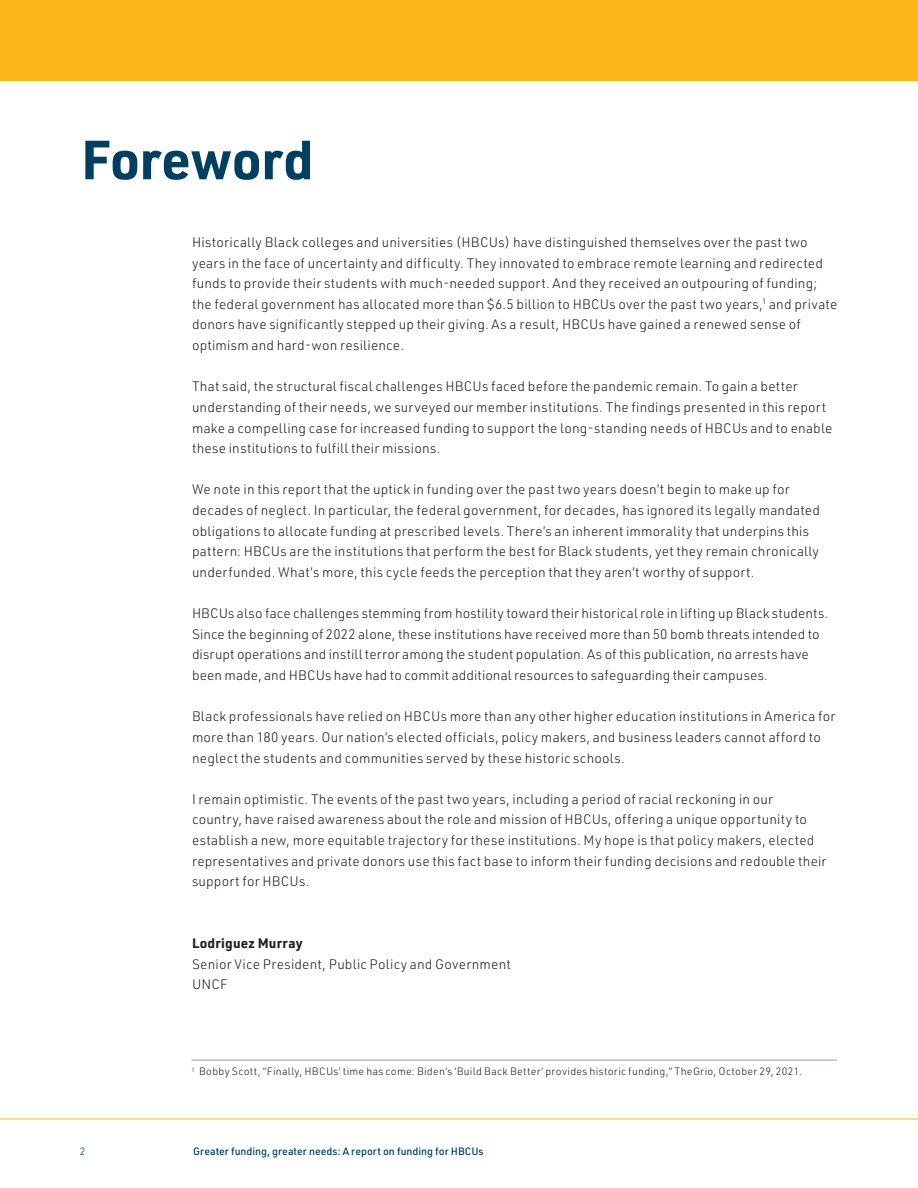
<style>
.page{position:relative;width:918px;height:1188px;background:#fff}
.page>*{position:absolute;margin:0;border:0;box-sizing:border-box;transform-origin:0 0}
.Body_Text{font:700 54px "URWDIN";letter-spacing:-.01em;color:#003f61}
.Body_Text-2{font:300 13.5px/20.7px "URWDIN";letter-spacing:.015em;color:#231f20}
.Body_Text-3{font:700 13.5px "URWDIN";letter-spacing:.01em;color:#231f20}
.Body_Text-4{font:300 10.5px "URWDIN";letter-spacing:.025em;color:#231f20}
.t1{font:500 10.5px "URWDIN";color:#003f61}
.t2{font:300 10.5px "URWDIN";color:#003f61}
</style>
<div class="page">
<hr style="left:0;top:1119px;width:918px;height:1px;background:#fcb818">
<div style="left:0;top:0;width:918px;height:81px;background:#fcb818"></div>
<hr style="left:192px;top:1060px;width:645px;height:1px;background:#87a1ba">
<p class="Body_Text" style="left:81px;top:123px;width:234px">Foreword</p>
<p class="Body_Text-2" style="left:192px;top:231px;width:647px">Historically Black colleges and universities (HBCUs) have distinguished themselves over the past two years in the face of uncertainty and difficulty. They innovated to embrace remote learning and redirected funds to provide their students with much-needed support. And they received an outpouring of funding; the federal government has allocated more than $6.5 billion to HBCUs over the past two years,<sup>1</sup> and private donors have significantly stepped up their giving. As a result, HBCUs have gained a renewed sense of optimism and hard-won resilience.</p>
<p class="Body_Text-2" style="left:192px;top:376px;width:642px">That said, the structural fiscal challenges HBCUs faced before the pandemic remain. To gain a better understanding of their needs, we surveyed our member institutions. The findings presented in this report make a compelling case for increased funding to support the long-standing needs of HBCUs and to enable these institutions to fulfill their missions.</p>
<p class="Body_Text-2" style="left:192px;top:479px;width:630px">We note in this report that the uptick in funding over the past two years doesn’t begin to make up for decades of neglect. In particular, the federal government, for decades, has ignored its legally mandated obligations to allocate funding at prescribed levels. There’s an inherent immorality that underpins this pattern: HBCUs are the institutions that perform the best for Black students, yet they remain chronically underfunded. What’s more, this cycle feeds the perception that they aren’t worthy of support.</p>
<p class="Body_Text-2" style="left:192px;top:603px;width:638px">HBCUs also face challenges stemming from hostility toward their historical role in lifting up Black students.<br>Since the beginning of 2022 alone, these institutions have received more than 50 bomb threats intended to disrupt operations and instill terror among the student population. As of this publication, no arrests have been made, and HBCUs have had to commit additional resources to safeguarding their campuses.</p>
<p class="Body_Text-2" style="left:192px;top:706px;width:645px">Black professionals have relied on HBCUs more than any other higher education institutions in America for more than 180 years. Our nation’s elected officials, policy makers, and business leaders cannot afford to neglect the students and communities served by these historic schools.</p>
<p class="Body_Text-2" style="left:192px;top:788px;width:636px">I remain optimistic. The events of the past two years, including a period of racial reckoning in our country, have raised awareness about the role and mission of HBCUs, offering a unique opportunity to establish a new, more equitable trajectory for these institutions. My hope is that policy makers, elected representatives and private donors use this fact base to inform their funding decisions and redouble their support for HBCUs.</p>
<p class="Body_Text-3" style="left:192px;top:934px;width:112px">Lodriguez Murray</p>
<p class="Body_Text-2" style="left:192px;top:953px;width:320px">Senior Vice President, Public Policy and Government</p>
<p class="Body_Text-2" style="left:192px;top:974px;width:37px">UNCF</p>
<p class="Body_Text-4" style="left:192px;top:1065px;width:612px"><sup>1</sup> Bobby Scott, “Finally, HBCUs’ time has come: Biden’s ‘Build Back Better’ provides historic funding,” TheGrio, October 29, 2021.</p>
<p class="t2" style="left:80px;top:1144px;width:7px">2</p>
<p class="t1" style="left:193px;top:1144px;width:292px">Greater funding, greater needs: A report on funding for HBCUs</p>
</div>
